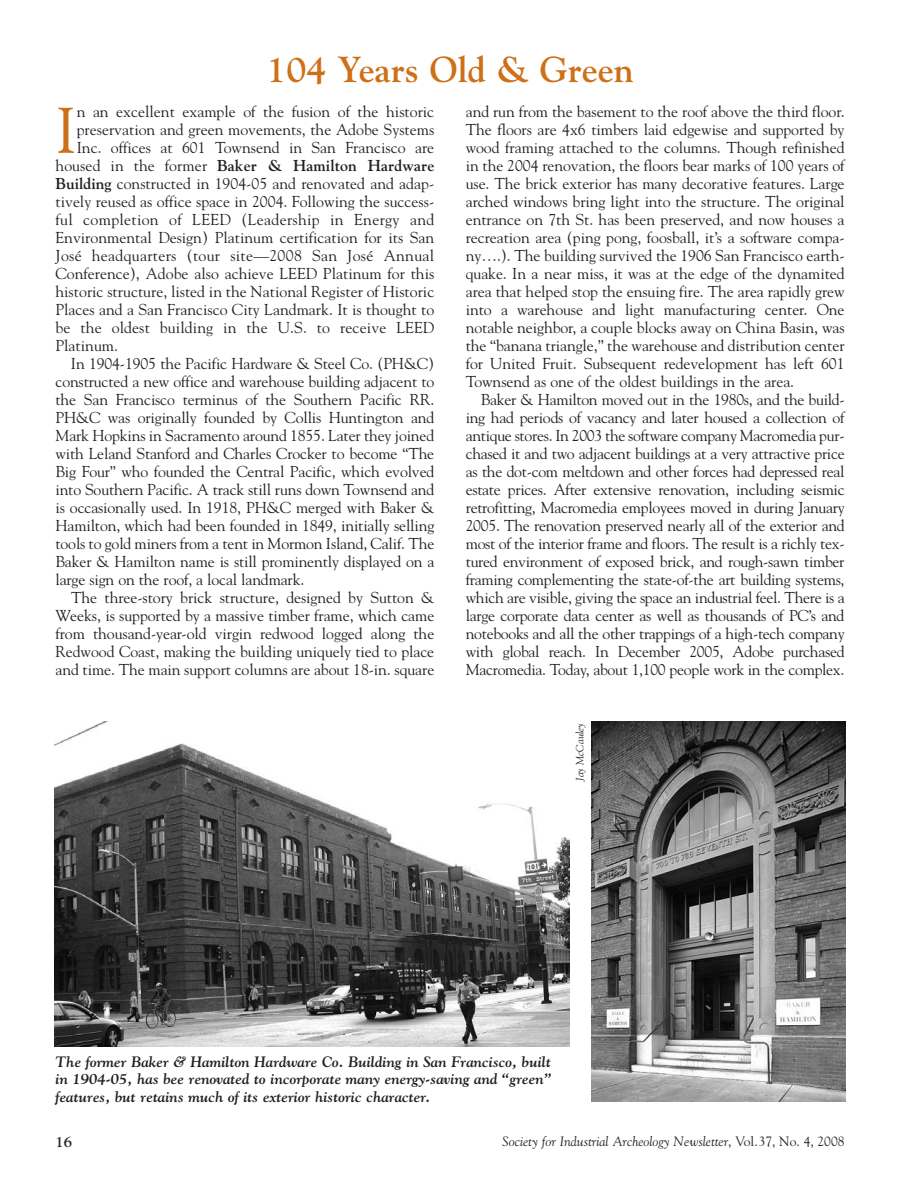
<style>
.page{position:relative;width:918px;height:1188px;background:#fff}
.page>*{position:absolute;margin:0;border:0;box-sizing:border-box;transform-origin:0 0}
.t1{font:64.05px "Goudy Std";color:#ce7018}
.t2{font:700 36px "Goudy Std";color:#ce7018}
.t3{font:15.75px/18px "Goudy Std";letter-spacing:-.005em;color:#231f20;text-align:justify}
.t4{font:15.75px "Goudy Std";letter-spacing:.02em;color:#231f20}
.t5{font:700 15.75px "Goudy Std";letter-spacing:.005em;color:#231f20}
.t6{font:italic 700 15px/17.2px "Goudy Std";color:#231f20;text-align:justify}
.t7{font:700 15px "Goudy Std";color:#231f20}
.t8{font:italic 13.5px "Goudy Std";color:#231f20}
.t9{font:italic 10.5px "Goudy Std";color:#231f20}
.s1{font-weight:400}
.s2{font-weight:700}
.s3{font-style:normal}
</style>
<div class="page">
<img style="left:54px;top:722px;width:515px;height:325px">
<img style="left:592px;top:722px;width:254px;height:379px">
<h2 class="t2" style="left:266px;top:49px;width:369px">104 Years Old &amp; Green</h2>
<h1 class="t1" style="left:56px;top:93px;width:23px">I</h1>
<p class="t3" style="left:77px;top:102px;width:359px">n an excellent example of the fusion of the historic</p>
<p class="t3" style="left:77px;top:120px;width:359px">preservation and green movements, the Adobe Systems</p>
<p class="t3" style="left:77px;top:138px;width:359px">Inc. offices at 601 Townsend in San Francisco are</p>
<p class="t5" style="left:56px;top:156px;width:380px"><span class="s1">housed in the former</span> Baker &amp; Hamilton Hardware</p>
<p class="t3" style="left:56px;top:174px;width:380px"><span class="s2">Building</span> constructed in 1904-05 and renovated and adap-</p>
<p class="t3" style="left:56px;top:192px;width:380px">tively reused as office space in 2004. Following the success-</p>
<p class="t4" style="left:56px;top:210px;width:380px">ful completion of LEED (Leadership in Energy and</p>
<p class="t3" style="left:56px;top:228px;width:380px">Environmental Design) Platinum certification for its San</p>
<p class="t4" style="left:56px;top:246px;width:380px">José headquarters (tour site—2008 San José Annual</p>
<p class="t3" style="left:56px;top:264px;width:380px">Conference), Adobe also achieve LEED Platinum for this</p>
<p class="t3" style="left:56px;top:282px;width:380px">historic structure, listed in the National Register of Historic</p>
<p class="t3" style="left:56px;top:300px;width:380px">Places and a San Francisco City Landmark. It is thought to</p>
<p class="t3" style="left:56px;top:318px;width:380px">be the oldest building in the U.S. to receive LEED</p>
<p class="t3" style="left:56px;top:336px;width:64px">Platinum.</p>
<p class="t3" style="left:71px;top:354px;width:365px">In 1904-1905 the Pacific Hardware &amp; Steel Co. (PH&amp;C)</p>
<p class="t3" style="left:56px;top:372px;width:380px">constructed a new office and warehouse building adjacent to</p>
<p class="t3" style="left:56px;top:390px;width:380px">the San Francisco terminus of the Southern Pacific RR.</p>
<p class="t3" style="left:56px;top:408px;width:380px">PH&amp;C was originally founded by Collis Huntington and</p>
<p class="t3" style="left:56px;top:426px;width:380px">Mark Hopkins in Sacramento around 1855. Later they joined</p>
<p class="t3" style="left:56px;top:444px;width:380px">with Leland Stanford and Charles Crocker to become “The</p>
<p class="t3" style="left:56px;top:462px;width:380px">Big Four” who founded the Central Pacific, which evolved</p>
<p class="t3" style="left:56px;top:480px;width:380px">into Southern Pacific. A track still runs down Townsend and</p>
<p class="t3" style="left:56px;top:498px;width:380px">is occasionally used. In 1918, PH&amp;C merged with Baker &amp;</p>
<p class="t3" style="left:56px;top:516px;width:380px">Hamilton, which had been founded in 1849, initially selling</p>
<p class="t3" style="left:56px;top:534px;width:380px">tools to gold miners from a tent in Mormon Island, Calif. The</p>
<p class="t3" style="left:56px;top:552px;width:380px">Baker &amp; Hamilton name is still prominently displayed on a</p>
<p class="t3" style="left:56px;top:570px;width:250px">large sign on the roof, a local landmark.</p>
<p class="t3" style="left:71px;top:588px;width:365px">The three-story brick structure, designed by Sutton &amp;</p>
<p class="t3" style="left:56px;top:606px;width:380px">Weeks, is supported by a massive timber frame, which came</p>
<p class="t3" style="left:56px;top:624px;width:380px">from thousand-year-old virgin redwood logged along the</p>
<p class="t3" style="left:56px;top:642px;width:380px">Redwood Coast, making the building uniquely tied to place</p>
<p class="t3" style="left:56px;top:660px;width:380px">and time. The main support columns are about 18-in. square</p>
<p class="t3" style="left:466px;top:102px;width:380px">and run from the basement to the roof above the third floor.<br>The floors are 4x6 timbers laid edgewise and supported by wood framing attached to the columns. Though refinished in the 2004 renovation, the floors bear marks of 100 years of use. The brick exterior has many decorative features. Large arched windows bring light into the structure. The original entrance on 7th St. has been preserved, and now houses a recreation area (ping pong, foosball, it’s a software compa&shy;ny….). The building survived the 1906 San Francisco earth&shy;quake. In a near miss, it was at the edge of the dynamited area that helped stop the ensuing fire. The area rapidly grew into a warehouse and light manufacturing center. One notable neighbor, a couple blocks away on China Basin, was the “banana triangle,” the warehouse and distribution center for United Fruit. Subsequent redevelopment has left 601<br>Townsend as one of the oldest buildings in the area.</p>
<p class="t3" style="left:466px;top:390px;width:380px;text-indent:15px">Baker &amp; Hamilton moved out in the 1980s, and the build&shy;ing had periods of vacancy and later housed a collection of antique stores. In 2003 the software company Macromedia pur&shy;chased it and two adjacent buildings at a very attractive price as the dot-com meltdown and other forces had depressed real estate prices. After extensive renovation, including seismic retrofitting, Macromedia employees moved in during January 2005. The renovation preserved nearly all of the exterior and most of the interior frame and floors. The result is a richly tex&shy;tured environment of exposed brick, and rough-sawn timber framing complementing the state-of-the art building systems, which are visible, giving the space an industrial feel. There is a large corporate data center as well as thousands of PC’s and notebooks and all the other trappings of a high-tech company with global reach. In December 2005, Adobe purchased Macromedia. Today, about 1,100 people work in the complex.</p>
<p class="t9" style="left:574px;top:781px;width:59px;rotate:-90deg">Jay McCauley</p>
<p class="t6" style="left:56px;top:1053px;width:497px">The former Baker &amp; Hamilton Hardware Co. Building in San Francisco, built in 1904-05, has bee renovated to incorporate many energy-saving and “green” features, but retains much of its exterior historic character.</p>
<p class="t7" style="left:56px;top:1133px;width:18px">16</p>
<p class="t8" style="left:502px;top:1133px;width:344px">Society for Industrial Archeology Newsletter<span class="s3">, Vol.37, No. 4, 2008</span></p>
</div>
